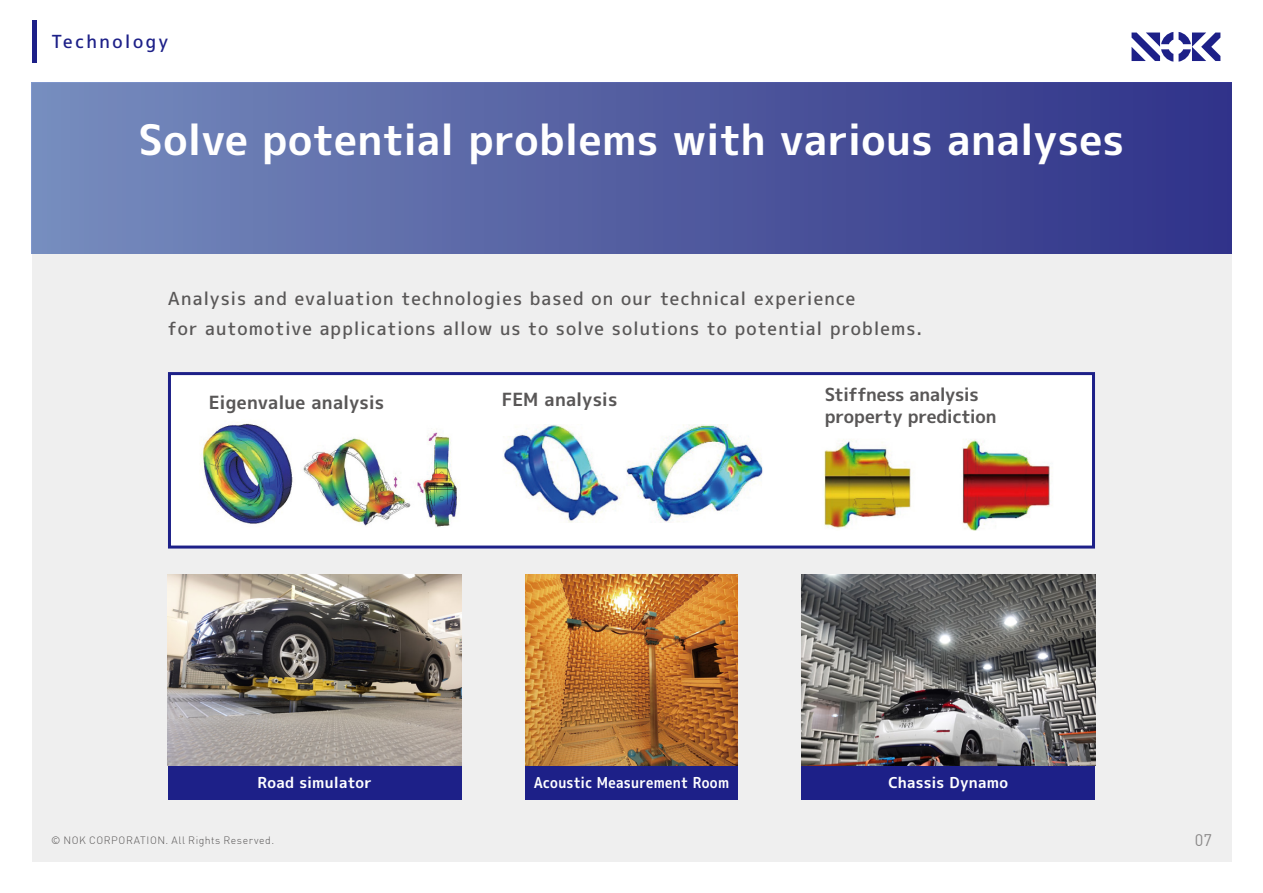
<style>
.page{position:relative;width:1263px;height:893px;background:#fff}
.page>*{position:absolute;margin:0;border:0;box-sizing:border-box;transform-origin:0 0}
.t1{font:42px "mplus 1 c bold";color:#fff}
.t2{font:18.15px "mplus 1 c bold";color:#595757}
.t3{font:18px/30px "mplus 1 c medium";letter-spacing:.055em;color:#595757}
.t4{font:18px/22.5px "mplus 1 c bold";letter-spacing:-.02em;color:#595757}
.t5{font:18px "mplus 1 c medium";letter-spacing:.135em;color:#1d2088}
.t6{font:16.5px "DIN";color:#595757}
.t7{font:15px "mplus 1 c bold";letter-spacing:.02em;color:#fff}
.t8{font:15px "mplus 1 c bold";letter-spacing:.02em;color:#fff;scale:.9 1}
.t9{font:300 10.5px "DIN";letter-spacing:.05em;color:#595757}
</style>
<div class="page">
<div style="left:32px;top:83px;width:1199px;height:778px;background:#efefef"></div>
<div style="left:32px;top:83px;width:1199px;height:170px;background:linear-gradient(to right,#778cbd,#2f3187)"></div>
<hr style="left:32px;top:21px;width:4px;height:42px;background:#1d2088">
<div style="left:168px;top:372px;width:927px;height:177px;background:#fff;border:3px solid #1d2088"></div>
<div style="left:168px;top:765px;width:293px;height:34px;background:#1d2088"></div>
<div style="left:801px;top:765px;width:294px;height:34px;background:#1d2088"></div>
<div style="left:525px;top:765px;width:213px;height:34px;background:#1d2088"></div>
<svg style="left:1131px;top:32px;width:89px;height:30px"></svg>
<img style="left:168px;top:574px;width:293px;height:191px">
<img style="left:525px;top:574px;width:213px;height:191px">
<img style="left:801px;top:574px;width:294px;height:191px">
<img style="left:203px;top:422px;width:257px;height:105px">
<img style="left:824px;top:439px;width:89px;height:90px">
<img style="left:962px;top:439px;width:88px;height:91px">
<img style="left:503px;top:425px;width:260px;height:98px">
<p class="t5" style="left:51px;top:29px;width:119px">Technology</p>
<h1 class="t1" style="left:139px;top:109px;width:987px">Solve potential problems with various analyses</h1>
<p class="t3" style="left:168px;top:283px;width:756px">Analysis and evaluation technologies based on our technical experience<br>for automotive applications allow us to solve solutions to potential problems.</p>
<p class="t2" style="left:209px;top:390px;width:177px">Eigenvalue analysis</p>
<p class="t4" style="left:825px;top:383px;width:173px">Stiffness analysis property prediction</p>
<p class="t2" style="left:502px;top:386px;width:117px">FEM analysis</p>
<p class="t7" style="left:257px;top:772px;width:116px">Road simulator</p>
<p class="t8" style="left:534px;top:772px;width:218px">Acoustic Measurement Room</p>
<p class="t7" style="left:888px;top:772px;width:121px">Chassis Dynamo</p>
<p class="t9" style="left:51px;top:836px;width:225px">© NOK CORPORATION. All Rights Reserved.</p>
<p class="t6" style="left:1194px;top:832px;width:19px">07</p>
</div>
